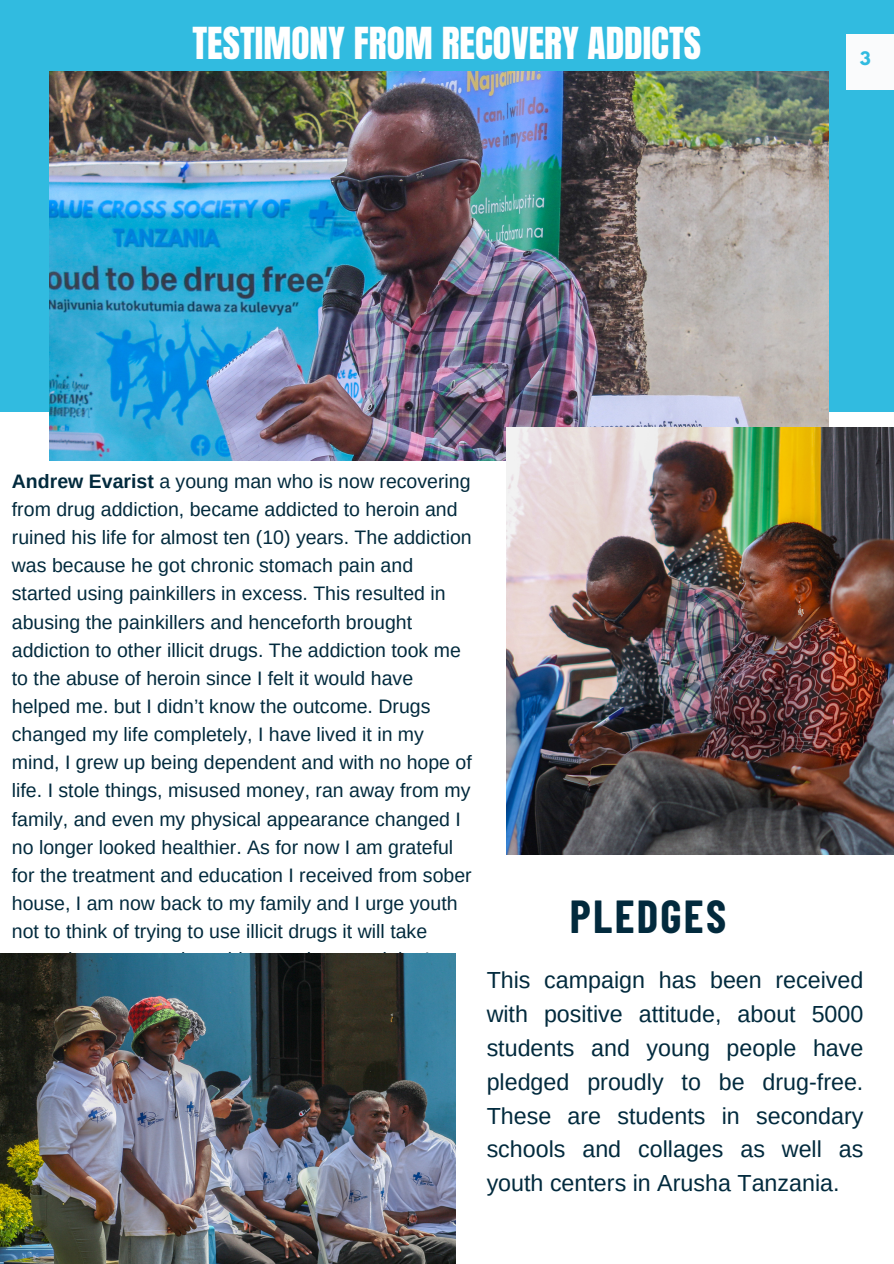
<style>
.page{position:relative;width:894px;height:1264px;background:#fff}
.page>*{position:absolute;margin:0;border:0;box-sizing:border-box;transform-origin:0 0}
.t1{font:700 45.15px "Barlow Condensed";letter-spacing:.05em;color:#022a3d}
.t2{font:37.5px "Anton";color:#fff}
.t3{font:23.25px/33.8px "Arimo";color:#022a3d;text-align:justify}
.t4{font:19.5px/28.2px "Arimo";color:#022a3d}
.t5{font:700 16.5px "League Spartan";color:#31bbe0}
.s1{font-weight:700}
</style>
<div class="page">
<div style="left:0;top:0;width:893px;height:412px;background:#31bbe0"></div>
<img style="left:50px;top:71px;width:778px;height:389px">
<img style="left:506px;top:427px;width:387px;height:427px">
<img style="left:0;top:953px;width:455px;height:310px">
<div style="left:846px;top:34px;width:47px;height:55px;background:#fafbfc"></div>
<p class="t2" style="left:192px;top:16px;width:510px">TESTIMONY FROM RECOVERY ADDICTS</p>
<h3 class="t5" style="left:859px;top:51px;width:12px">3</h3>
<p class="t4" style="left:12px;top:467px;width:460px"><span class="s1">Andrew Evarist</span> a young man who is now recovering from drug addiction, became addicted to heroin and</p>
<p class="t4" style="left:12px;top:523px;width:461px">ruined his life for almost ten (10) years. The addiction was because he got chronic stomach pain and started using painkillers in excess. This resulted in abusing the painkillers and henceforth brought addiction to other illicit drugs. The addiction took me to the abuse of heroin since I felt it would have helped me. but I didn’t know the outcome. Drugs changed my life completely, I have lived it in my mind, I grew up being dependent and with no hope of life. I stole things, misused money, ran away from my family, and even my physical appearance changed I no longer looked healthier. As for now I am grateful for the treatment and education I received from sober house, I am now back to my family and I urge youth not to think of trying to use illicit drugs it will take</p>
<h1 class="t1" style="left:569px;top:887px;width:158px">PLEDGES</h1>
<p class="t3" style="left:486px;top:963px;width:378px">This campaign has been received with positive attitude, about 5000 students and young people have pledged proudly to be drug-free.<br>These are students in secondary schools and collages as well as youth centers in Arusha Tanzania.</p>
</div>
